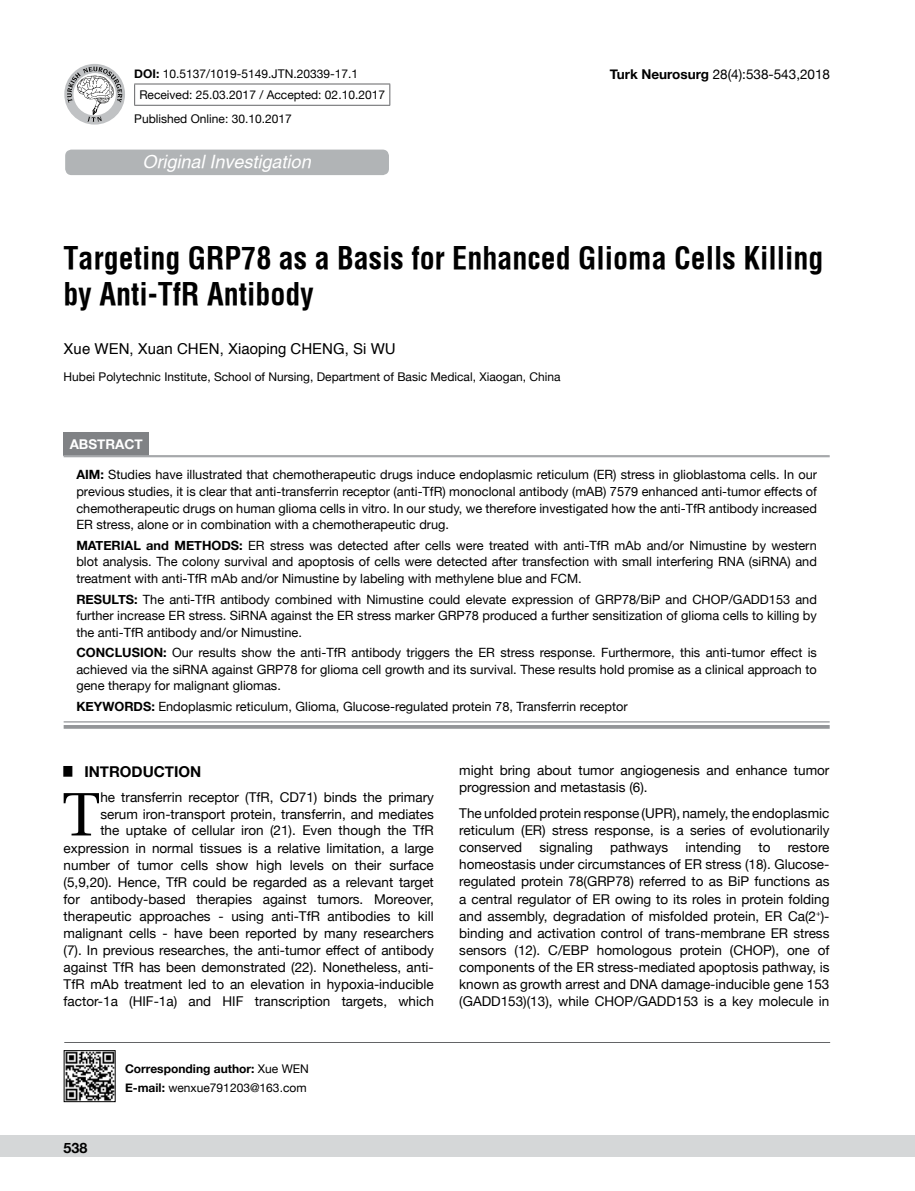
<style>
.page{position:relative;width:915px;height:1191px;background:#fff}
.page>*{position:absolute;margin:0;border:0;box-sizing:border-box;transform-origin:0 0}
.t1{font:61.2px "Utopia";color:#000}
.t2{font:700 30px/36px "Helvetica Condens";color:#000}
.t3{font:italic 500 18px "Helvetica";color:#fff}
.t4{font:15px "Helvetica";color:#000}
.t5{font:700 15px "Helvetica Neue";color:#000}
.t6{font:700 14.25px "Helvetica Neue";color:#000}
.t7{font:13.5px/17.1px "Helvetica Neue";color:#000;text-align:justify}
.t8{font:700 13.5px "Helvetica Neue";color:#fff}
.t9{font:12.75px/16.5px "Helvetica Neue";color:#000;text-align:justify}
.t10{font:12px/21.9px "Helvetica Neue";color:#000}
.t11{font:700 12px/18.6px "Helvetica Neue";color:#000}
.s1{font-weight:700}
.s2{font-weight:400}
</style>
<div class="page">
<div style="left:0;top:1135px;width:914px;height:22px;background:#d5d7d8"></div>
<div style="left:65px;top:150px;width:324px;height:25px;background:#b1b4b6;border-radius:6px"></div>
<hr style="left:64px;top:1042px;width:765px;height:1px;background:#636466">
<hr style="left:134px;top:84px;width:256px;height:1px;background:#636466">
<svg style="left:134px;top:84px;width:1px;height:21px"></svg>
<svg style="left:389px;top:84px;width:1px;height:21px"></svg>
<hr style="left:134px;top:105px;width:256px;height:1px;background:#636466">
<svg style="left:64px;top:64px;width:61px;height:61px"></svg>
<svg style="left:67px;top:67px;width:55px;height:55px"></svg>
<img style="left:66px;top:1052px;width:47px;height:47px">
<div style="left:64px;top:1050px;width:51px;height:51px;border:1px solid #000"></div>
<div style="left:64px;top:432px;width:85px;height:23px;background:#808285"></div>
<svg style="left:64px;top:722px;width:765px;height:1px"></svg>
<hr style="left:64px;top:455px;width:765px;height:1px;background:#939598">
<hr style="left:64px;top:456px;width:765px;height:1px;background:#939598">
<hr style="left:64px;top:721px;width:765px;height:1px;background:#939598">
<svg style="left:64px;top:725px;width:765px;height:4px;background:#999b9e"></svg>
<p class="t10" style="left:139px;top:63px;width:247px;text-indent:-5px"><span class="s1">DOI:</span> 10.5137/1019-5149.JTN.20339-17.1<br>Received: 25.03.2017 / Accepted: 02.10.2017</p>
<p class="t10" style="left:134px;top:108px;width:159px">Published Online: 30.10.2017</p>
<h3 class="t3" style="left:142px;top:151px;width:170px">Original Investigation</h3>
<p class="t7" style="left:609px;top:67px;width:222px"><span class="s1">Turk Neurosurg</span> 28(4):538-543,2018</p>
<h2 class="t2" style="left:64px;top:240px;width:761px">Targeting GRP78 as a Basis for Enhanced Glioma Cells Killing by Anti-TfR Antibody</h2>
<p class="t4" style="left:64px;top:337px;width:333px">Xue WEN, Xuan CHEN, Xiaoping CHENG, Si WU</p>
<p class="t10" style="left:64px;top:367px;width:498px">Hubei Polytechnic Institute, School of Nursing, Department of Basic Medical, Xiaogan, China</p>
<p class="t8" style="left:70px;top:433px;width:75px">ABSTRACT</p>
<p class="t9" style="left:76px;top:467px;width:741px"><span class="s1">AIM:</span> Studies have illustrated that chemotherapeutic drugs induce endoplasmic reticulum (ER) stress in glioblastoma cells. In our previous studies, it is clear that anti-transferrin receptor (anti-TfR) monoclonal antibody (mAB) 7579 enhanced anti-tumor effects of chemotherapeutic drugs on human glioma cells in vitro. In our study, we therefore investigated how the anti-TfR antibody increased ER stress, alone or in combination with a chemotherapeutic drug.</p>
<p class="t9" style="left:76px;top:538px;width:741px"><span class="s1">MATERIAL and METHODS:</span> ER stress was detected after cells were treated with anti-TfR mAb and/or Nimustine by western blot analysis. The colony survival and apoptosis of cells were detected after transfection with small interfering RNA (siRNA) and treatment with anti-TfR mAb and/or Nimustine by labeling with methylene blue and FCM.</p>
<p class="t9" style="left:76px;top:591px;width:741px"><span class="s1">RESULTS:</span> The anti-TfR antibody combined with Nimustine could elevate expression of GRP78/BiP and CHOP/GADD153 and further increase ER stress. SiRNA against the ER stress marker GRP78 produced a further sensitization of glioma cells to killing by the anti-TfR antibody and/or Nimustine.</p>
<p class="t9" style="left:76px;top:645px;width:741px"><span class="s1">CONCLUSION:</span> Our results show the anti-TfR antibody triggers the ER stress response. Furthermore, this anti-tumor effect is achieved via the siRNA against GRP78 for glioma cell growth and its survival. These results hold promise as a clinical approach to gene therapy for malignant gliomas.</p>
<p class="t9" style="left:76px;top:699px;width:552px"><span class="s1">KEYWORDS:</span> Endoplasmic reticulum, Glioma, Glucose-regulated protein 78, Transferrin receptor</p>
<p class="t5" style="left:64px;top:759px;width:139px"><sup>█</sup> INTRODUCTION</p>
<h1 class="t1" style="left:62px;top:779px;width:39px">T</h1>
<p class="t7" style="left:64px;top:790px;width:371px;text-align:right">he transferrin receptor (TfR, CD71) binds the primary serum iron-transport protein, transferrin, and mediates<br>the uptake of cellular iron (21). Even though the TfR expression in normal tissues is a relative limitation, a large number of tumor cells show high levels on their surface (5,9,20). Hence, TfR could be regarded as a relevant target for antibody-based therapies against tumors. Moreover, therapeutic approaches - using anti-TfR antibodies to kill malignant cells - have been reported by many researchers (7). In previous researches, the anti-tumor effect of antibody against TfR has been demonstrated (22). Nonetheless, anti-TfR mAb treatment led to an elevation in hypoxia-inducible factor-1a (HIF-1a) and HIF transcription targets, which</p>
<p class="t6" style="left:64px;top:1137px;width:25px">538</p>
<p class="t11" style="left:125px;top:1059px;width:185px">Corresponding author: <span class="s2">Xue WEN<br></span>E-mail: <span class="s2">wenxue791203@163.com</span></p>
<p class="t7" style="left:459px;top:762px;width:371px">might bring about tumor angiogenesis and enhance tumor progression and metastasis (6).</p>
<p class="t7" style="left:459px;top:805px;width:371px">The unfolded protein response (UPR), namely, the endoplasmic reticulum (ER) stress response, is a series of evolutionarily conserved</p>
<p class="t7" style="left:539px;top:839px;width:55px">signaling</p>
<p class="t7" style="left:610px;top:839px;width:59px">pathways</p>
<p class="t7" style="left:685px;top:839px;width:57px">intending</p>
<p class="t7" style="left:758px;top:839px;width:14px">to</p>
<p class="t7" style="left:459px;top:839px;width:371px;text-indent:328px">restore homeostasis under circumstances of ER stress (18). Glucose&shy;regulated protein 78(GRP78) referred to as BiP functions as a central regulator of ER owing to its roles in protein folding and assembly, degradation of misfolded protein, ER Ca(2<sup>+</sup>)- binding and activation control of trans-membrane ER stress sensors (12). C/EBP homologous protein (CHOP), one of components of the ER stress-mediated apoptosis pathway, is known as growth arrest and DNA damage-inducible gene 153 (GADD153)(13), while CHOP/GADD153 is a key molecule in</p>
</div>
